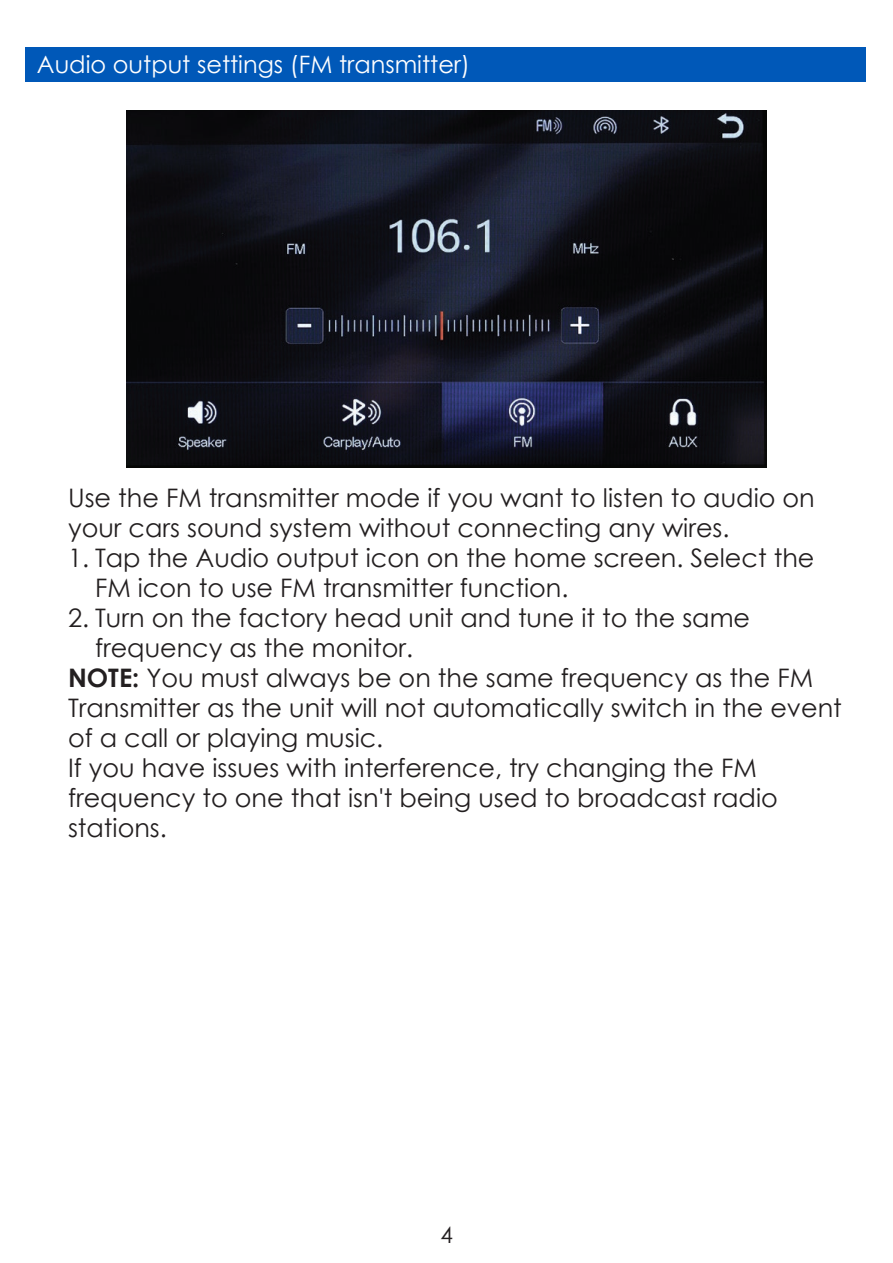
<style>
.page{position:relative;width:893px;height:1263px;background:#fff}
.page>*{position:absolute;margin:0;border:0;box-sizing:border-box;transform-origin:0 0}
.t1{font:25.5px/30px "Century Gothic";color:#231f20}
.t2{font:24px "Century Gothic";color:#fff}
.t3{font:22.5px "Century Gothic";color:#231f20}
.s1{font-weight:700}
</style>
<div class="page">
<div style="left:26px;top:47px;width:840px;height:34px;background:#0058b8"></div>
<img style="left:126px;top:111px;width:641px;height:356px">
<p class="t2" style="left:37px;top:48px;width:435px">Audio output settings (FM transmitter)</p>
<p class="t1" style="left:68px;top:482px;width:748px">Use the FM transmitter mode if you want to listen to audio on your cars sound system without connecting any wires.</p>
<p class="t1" style="left:95px;top:542px;width:721px;text-indent:-27px">1. Tap the Audio output icon on the home screen. Select the<br>FM icon to use FM transmitter function.</p>
<p class="t1" style="left:68px;top:602px;width:684px">2. Turn on the factory head unit and tune it to the same</p>
<p class="t1" style="left:95px;top:632px;width:320px">frequency as the monitor.</p>
<p class="t1" style="left:68px;top:662px;width:747px"><span class="s1">NOTE:</span> You must always be on the same frequency as the FM</p>
<p class="t1" style="left:68px;top:692px;width:775px">Transmitter as the unit will not automatically switch in the event</p>
<p class="t1" style="left:68px;top:722px;width:317px">of a call or playing music.</p>
<p class="t1" style="left:68px;top:752px;width:690px">If you have issues with interference, try changing the FM</p>
<p class="t1" style="left:68px;top:782px;width:711px">frequency to one that isn't being used to broadcast radio</p>
<p class="t1" style="left:68px;top:812px;width:100px">stations.</p>
<p class="t3" style="left:441px;top:1219px;width:14px">4</p>
</div>
